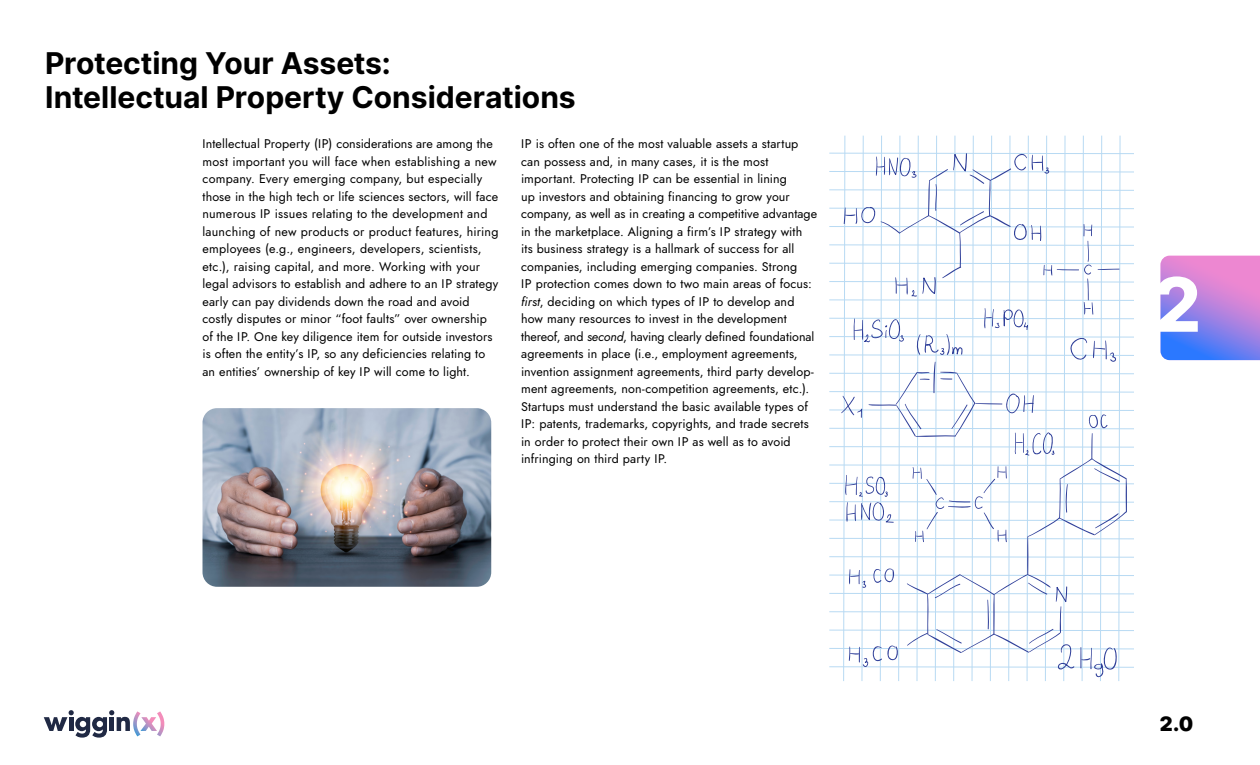
<style>
.page{position:relative;width:1260px;height:765px;background:#fff}
.page>*{position:absolute;margin:0;border:0;box-sizing:border-box;transform-origin:0 0}
.t1{font:800 75px "Inter";color:#fff}
.t2{font:700 30px/33.8px "Inter";color:#000}
.t3{font:900 20px "Inter";color:#000}
.t4{font:12.5px/17.5px "Jost";letter-spacing:.01em;color:#000}
.s1{font-style:italic}
</style>
<div class="page">
<svg style="left:44px;top:710px;width:120px;height:28px"></svg>
<svg style="left:843px;top:135px;width:291px;height:546px"></svg>
<svg style="left:841px;top:152px;width:286px;height:526px"></svg>
<svg style="left:1161px;top:256px;width:99px;height:104px;background:#a481e2"></svg>
<img style="left:202px;top:408px;width:289px;height:179px">
<h2 class="t2" style="left:45px;top:46px;width:532px">Protecting Your Assets:<br>Intellectual Property Considerations</h2>
<p class="t4" style="left:202px;top:135px;width:298px">Intellectual Property (IP) considerations are among the most important you will face when establishing a new company. Every emerging company, but especially those in the high tech or life sciences sectors, will face numerous IP issues relating to the development and launching of new products or product features, hiring employees (e.g., engineers, developers, scientists, etc.), raising capital, and more. Working with your legal advisors to establish and adhere to an IP strategy early can pay dividends down the road and avoid costly disputes or minor “foot faults” over ownership of the IP. One key diligence item for outside investors is often the entity’s IP, so any deficiencies relating to an entities’ ownership of key IP will come to light.</p>
<p class="t4" style="left:521px;top:135px;width:298px">IP is often one of the most valuable assets a startup can possess and, in many cases, it is the most important. Protecting IP can be essential in lining<br>up investors and obtaining financing to grow your company, as well as in creating a competitive advantage in the marketplace. Aligning a firm’s IP strategy with<br>its business strategy is a hallmark of success for all companies, including emerging companies. Strong<br>IP protection comes down to two main areas of focus: <span class="s1">first</span>, deciding on which types of IP to develop and how many resources to invest in the development thereof, and <span class="s1">second</span>, having clearly defined foundational agreements in place (i.e., employment agreements, invention assignment agreements, third party develop&shy;ment agreements, non-competition agreements, etc.).<br>Startups must understand the basic available types of IP: patents, trademarks, copyrights, and trade secrets in order to protect their own IP as well as to avoid infringing on third party IP.</p>
<h1 class="t1" style="left:1153px;top:250px;width:49px">2</h1>
<h3 class="t3" style="left:1160px;top:709px;width:35px">2.0</h3>
</div>
